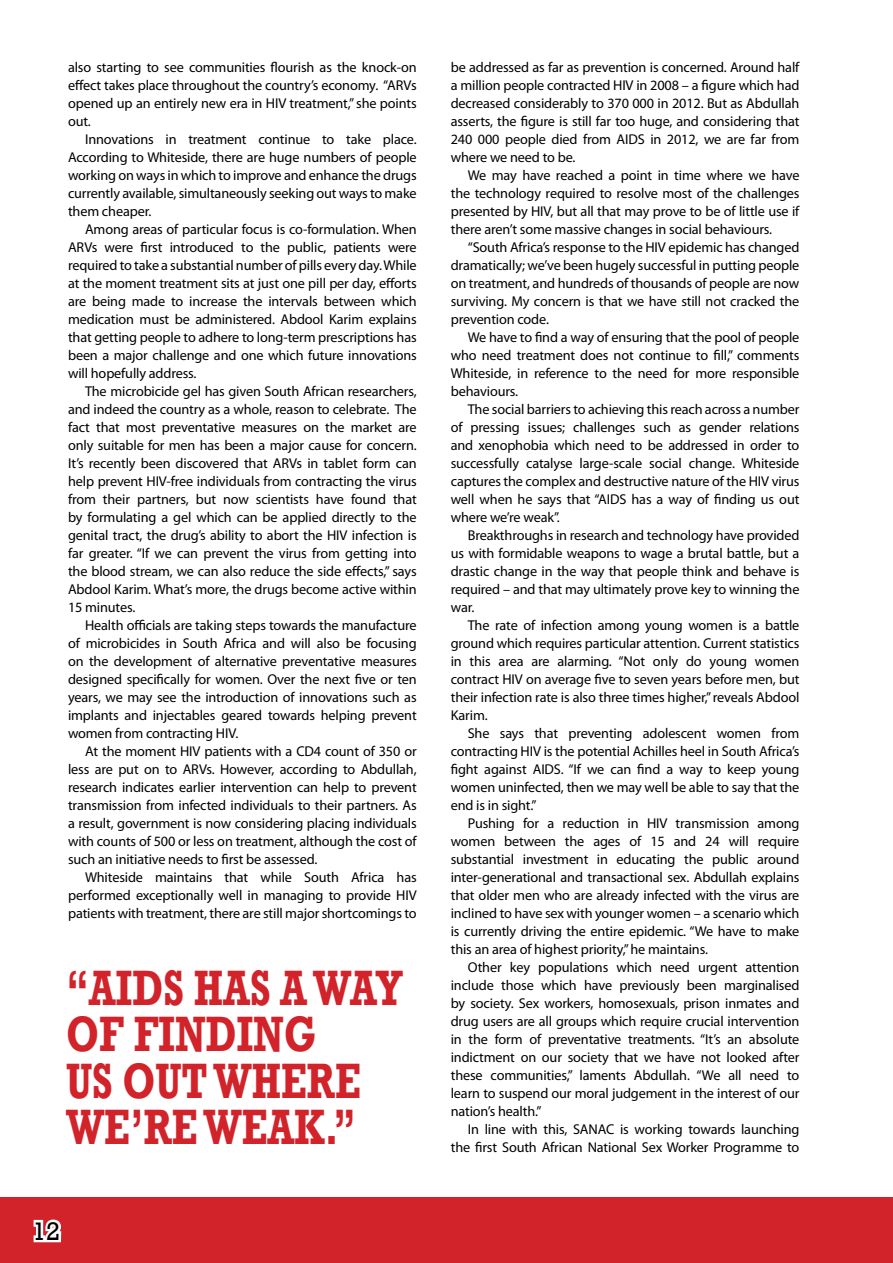
<style>
.page{position:relative;width:893px;height:1263px;background:#fff}
.page>*{position:absolute;margin:0;border:0;box-sizing:border-box;transform-origin:0 0}
.t1{font:700 51px/46.5px "Rockwell";color:#d2232a;scale:.76 1}
.t2{font:25.95px "Rockwell";color:#000}
.t3{font:14.25px/18px "Myriad Pro";letter-spacing:-.01em;color:#000;text-align:justify}
</style>
<div class="page">
<div style="left:0;top:1197px;width:893px;height:66px;background:#d2232a"></div>
<svg style="left:33px;top:1219px;width:29px;height:24px"></svg>
<p class="t3" style="left:68px;top:58px;width:350px">also starting to see communities flourish as the knock-on effect takes place throughout the country’s economy. “ARVs opened up an entirely new era in HIV treatment,” she points out.</p>
<p class="t3" style="left:68px;top:130px;width:350px;text-indent:17px">Innovations in treatment continue to take place.<br>According to Whiteside, there are huge numbers of people working on ways in which to improve and enhance the drugs currently available, simultaneously seeking out ways to make them cheaper.</p>
<p class="t3" style="left:68px;top:220px;width:350px;text-indent:17px">Among areas of particular focus is co-formulation. When ARVs were first introduced to the public, patients were required to take a substantial number of pills every day. While at the moment treatment sits at just one pill per day, efforts are being made to increase the intervals between which medication must be administered. Abdool Karim explains that getting people to adhere to long-term prescriptions has been a major challenge and one which future innovations will hopefully address.</p>
<p class="t3" style="left:68px;top:382px;width:350px;text-indent:17px">The microbicide gel has given South African researchers, and indeed the country as a whole, reason to celebrate. The fact that most preventative measures on the market are only suitable for men has been a major cause for concern.<br>It’s recently been discovered that ARVs in tablet form can help prevent HIV-free individuals from contracting the virus from their partners, but now scientists have found that by formulating a gel which can be applied directly to the genital tract, the drug’s ability to abort the HIV infection is far greater. “If we can prevent the virus from getting into the blood stream, we can also reduce the side effects,” says Abdool Karim. What’s more, the drugs become active within 15 minutes.</p>
<p class="t3" style="left:68px;top:616px;width:350px;text-indent:17px">Health officials are taking steps towards the manufacture of microbicides in South Africa and will also be focusing on the development of alternative preventative measures designed specifically for women. Over the next five or ten years, we may see the introduction of innovations such as implants and injectables geared towards helping prevent women from contracting HIV.</p>
<p class="t3" style="left:68px;top:742px;width:350px;text-indent:17px">At the moment HIV patients with a CD4 count of 350 or less are put on to ARVs. However, according to Abdullah, research indicates earlier intervention can help to prevent transmission from infected individuals to their partners. As a result, government is now considering placing individuals with counts of 500 or less on treatment, although the cost of such an initiative needs to first be assessed.</p>
<p class="t3" style="left:68px;top:868px;width:350px;text-indent:17px">Whiteside maintains that while South Africa has performed exceptionally well in managing to provide HIV patients with treatment, there are still major shortcomings to</p>
<h1 class="t1" style="left:66px;top:964px;width:440px;text-indent:128px">HAS A WAY<br>OF FINDING<br>US OUT WHERE<br>WE’RE WEAK.”</h1>
<h1 class="t1" style="left:66px;top:964px;width:63px">“AIDS</h1>
<h2 class="t2" style="left:32px;top:1216px;width:30px">12</h2>
<p class="t3" style="left:451px;top:58px;width:350px">be addressed as far as prevention is concerned. Around half a million people contracted HIV in 2008 – a figure which had decreased considerably to 370 000 in 2012. But as Abdullah asserts, the figure is still far too huge, and considering that 240 000 people died from AIDS in 2012, we are far from where we need to be.</p>
<p class="t3" style="left:451px;top:166px;width:350px;text-indent:17px">We may have reached a point in time where we have the technology required to resolve most of the challenges presented by HIV, but all that may prove to be of little use if there aren’t some massive changes in social behaviours.</p>
<p class="t3" style="left:451px;top:238px;width:350px;text-indent:17px">“South Africa’s response to the HIV epidemic has changed dramatically; we’ve been hugely successful in putting people on treatment, and hundreds of thousands of people are now surviving. My concern is that we have still not cracked the prevention code.</p>
<p class="t3" style="left:451px;top:328px;width:350px;text-indent:17px">We have to find a way of ensuring that the pool of people who need treatment does not continue to fill,” comments Whiteside, in reference to the need for more responsible behaviours.</p>
<p class="t3" style="left:451px;top:400px;width:350px;text-indent:17px">The social barriers to achieving this reach across a number of pressing issues; challenges such as gender relations and xenophobia which need to be addressed in order to successfully catalyse large-scale social change. Whiteside captures the complex and destructive nature of the HIV virus well when he says that “AIDS has a way of finding us out where we’re weak”.</p>
<p class="t3" style="left:451px;top:526px;width:350px;text-indent:17px">Breakthroughs in research and technology have provided us with formidable weapons to wage a brutal battle, but a drastic change in the way that people think and behave is required – and that may ultimately prove key to winning the war.</p>
<p class="t3" style="left:451px;top:616px;width:350px;text-indent:17px">The rate of infection among young women is a battle ground which requires particular attention. Current statistics in this area are alarming. “Not only do young women contract HIV on average five to seven years before men, but their infection rate is also three times higher,” reveals Abdool Karim.</p>
<p class="t3" style="left:451px;top:724px;width:350px;text-indent:17px">She says that preventing adolescent women from contracting HIV is the potential Achilles heel in South Africa’s fight against AIDS. “If we can find a way to keep young women uninfected, then we may well be able to say that the end is in sight.”</p>
<p class="t3" style="left:451px;top:814px;width:350px;text-indent:17px">Pushing for a reduction in HIV transmission among women between the ages of 15 and 24 will require substantial investment in educating the public around inter-generational and transactional sex. Abdullah explains that older men who are already infected with the virus are inclined to have sex with younger women – a scenario which is currently driving the entire epidemic. “We have to make this an area of highest priority,” he maintains.</p>
<p class="t3" style="left:451px;top:958px;width:350px;text-indent:17px">Other key populations which need urgent attention include those which have previously been marginalised by society. Sex workers, homosexuals, prison inmates and drug users are all groups which require crucial intervention in the form of preventative treatments. “It’s an absolute indictment on our society that we have not looked after these communities,” laments Abdullah. “We all need to learn to suspend our moral judgement in the interest of our nation’s health.”</p>
<p class="t3" style="left:451px;top:1120px;width:350px;text-align:right">In line with this, SANAC is working towards launching the first South African National Sex Worker Programme to</p>
</div>
